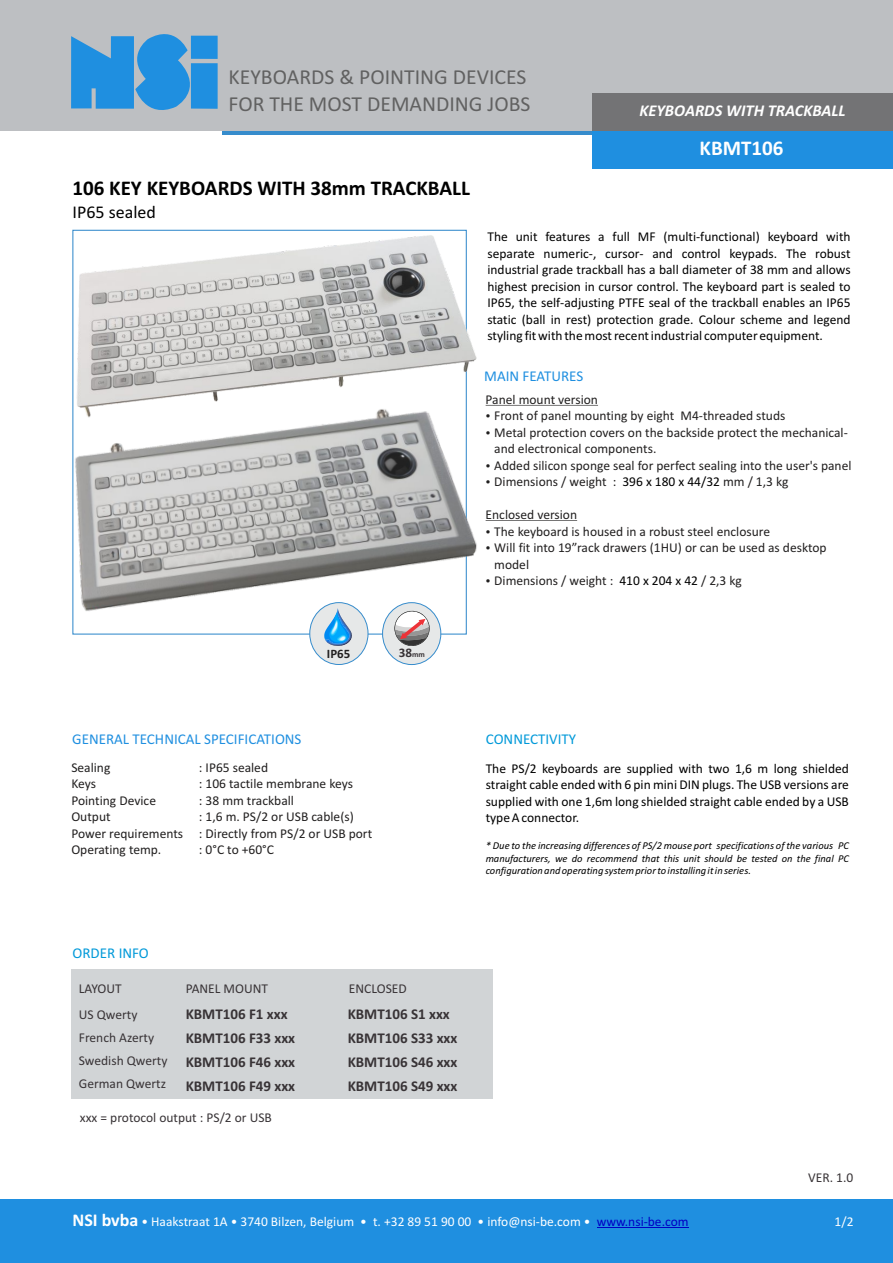
<style>
.page{position:relative;width:893px;height:1263px;background:#fff}
.page>*{position:absolute;margin:0;border:0;box-sizing:border-box;transform-origin:0 0}
.t1{font:21.45px/26.2px "Calibri";color:#616161}
.t2{font:700 21px "Calibri";color:#000}
.t3{font:700 21px "Calibri";color:#fff}
.t4{font:18px "Calibri";color:#000}
.t5{font:italic 700 16.5px "Calibri";color:#fff}
.t6{font:700 15px "Calibri";color:#383336}
.t7{font:15px "Calibri";color:#1f8fe0}
.t8{font:15px "Calibri";color:#0099d9}
.t9{font:13.5px/16.5px "Calibri";color:#000;text-align:justify}
.t10{font:13.5px/16.5px "Calibri";color:#211f1f}
.t11{font:13.5px/23.1px "Calibri";color:#383336}
.t12{font:13.5px "Calibri";color:#fff}
.t13{font:700 13.2px "Calibri";color:#383336}
.t14{font:700 12.9px "Calibri";color:#211f1f}
.t15{font:italic 10.5px/12.8px "Calibri";color:#000;text-align:justify}
.s1{font-size:7.95px}
.s2{color:#211f1f}
.s3{font-weight:700;font-size:18px}
.s4{color:#0000c4}
</style>
<div class="page">
<svg style="left:222px;top:130px;width:371px;height:4px"></svg>
<div style="left:71px;top:970px;width:422px;height:129px;background:#d1d4d6"></div>
<div style="left:0;top:0;width:893px;height:130px;background:#bdbfc2"></div>
<svg style="left:71px;top:34px;width:134px;height:76px"></svg>
<div style="left:191px;top:36px;width:27px;height:23px;background:#1f8fe0"></div>
<div style="left:191px;top:63px;width:27px;height:46px;background:#1f8fe0"></div>
<div style="left:593px;top:131px;width:300px;height:38px;background:#1f8fe0"></div>
<div style="left:0;top:1200px;width:893px;height:63px;background:#1f8fe0"></div>
<hr style="left:597px;top:1227px;width:92px;height:1px;background:#0000c4">
<div style="left:593px;top:93px;width:300px;height:38px;background:#737375"></div>
<hr style="left:486px;top:405px;width:112px;height:1px;background:#211f1f">
<hr style="left:486px;top:520px;width:91px;height:1px;background:#211f1f">
<div style="left:309px;top:602px;width:59px;height:63px;background:#e6e8e8;border:1px solid #368ccc;border-radius:50%"></div>
<svg style="left:324px;top:625px;width:28px;height:21px"></svg>
<img style="left:72px;top:397px;width:405px;height:228px">
<img style="left:73px;top:229px;width:404px;height:191px">
<div style="left:382px;top:602px;width:59px;height:63px;background:#e6e8e8;border:1px solid #368ccc;border-radius:50%"></div>
<svg style="left:394px;top:610px;width:37px;height:36px"></svg>
<h1 class="t1" style="left:229px;top:66px;width:303px">KEYBOARDS &amp; POINTING DEVICES<br>FOR THE MOST DEMANDING JOBS</h1>
<h2 class="t2" style="left:73px;top:179px;width:399px">106 KEY KEYBOARDS WITH 38mm TRACKBALL</h2>
<h3 class="t4" style="left:73px;top:204px;width:85px">IP65 sealed</h3>
<p class="t5" style="left:639px;top:103px;width:208px">KEYBOARDS WITH TRACKBALL</p>
<h2 class="t3" style="left:700px;top:140px;width:85px">KBMT106</h2>
<p class="t9" style="left:487px;top:229px;width:365px">The unit features a full MF (multi-functional) keyboard with separate numeric-, cursor- and control keypads. The robust industrial grade trackball has a ball diameter of 38 mm and allows highest precision in cursor control. The keyboard part is sealed to IP65, the self-adjusting PTFE seal of the trackball enables an IP65 static (ball in rest) protection grade. Colour scheme and legend styling fit with the most recent industrial computer equipment.</p>
<p class="t14" style="left:327px;top:649px;width:25px">IP65</p>
<p class="t13" style="left:399px;top:647px;width:28px">38<span class="s1">mm</span></p>
<p class="t7" style="left:484px;top:369px;width:101px">MAIN FEATURES</p>
<p class="t10" style="left:494px;top:392px;width:359px;text-indent:-9px">Panel mount version<br>Front of panel mounting by eight M4-threaded studs<br>Metal protection covers on the backside protect the mechanical&shy;and electronical components.<br>Added silicon sponge seal for perfect sealing into the user's panel Dimensions / weight :</p>
<p class="t9" style="left:622px;top:474px;width:168px">396 x 180 x 44/32 <span class="s2">mm / 1,3 kg</span></p>
<p class="t10" style="left:494px;top:507px;width:334px;text-indent:-9px">Enclosed version<br>The keyboard is housed in a robust steel enclosure<br>Will fit into 19”rack drawers (1HU) or can be used as desktop model<br>Dimensions / weight :</p>
<p class="t9" style="left:619px;top:573px;width:124px">410 x 204 x 42 <span class="s2">/ 2,3 kg</span></p>
<p class="t7" style="left:72px;top:733px;width:231px">GENERAL TECHNICAL SPECIFICATIONS</p>
<p class="t10" style="left:71px;top:760px;width:41px">Sealing</p>
<p class="t10" style="left:199px;top:760px;width:71px">: IP65 sealed</p>
<p class="t10" style="left:71px;top:776px;width:26px">Keys</p>
<p class="t10" style="left:199px;top:776px;width:155px">: 106 tactile membrane keys</p>
<p class="t10" style="left:71px;top:793px;width:86px">Pointing Device</p>
<p class="t10" style="left:199px;top:793px;width:97px">: 38 mm trackball</p>
<p class="t10" style="left:71px;top:809px;width:41px">Output</p>
<p class="t10" style="left:71px;top:809px;width:302px;text-indent:128px">: 1,6 m. PS/2 or USB cable(s)<br>Power requirements : Directly from PS/2 or USB port<br>Operating temp.</p>
<p class="t10" style="left:199px;top:842px;width:77px">: 0°C to +60°C</p>
<p class="t8" style="left:486px;top:733px;width:92px">CONNECTIVITY</p>
<p class="t9" style="left:486px;top:761px;width:365px">The PS/2 keyboards are supplied with two 1,6 m long shielded straight cable ended with 6 pin mini DIN plugs. The USB versions are supplied with one 1,6m long shielded straight cable ended by a USB type A connector.</p>
<p class="t15" style="left:486px;top:840px;width:365px">* Due to the increasing differences of PS/2 mouse port specifications of the various PC manufacturers, we do recommend that this unit should be tested on the final PC configuration and operating system prior to installing it in series.</p>
<p class="t8" style="left:73px;top:947px;width:78px">ORDER INFO</p>
<p class="t11" style="left:79px;top:977px;width:44px">LAYOUT</p>
<p class="t11" style="left:186px;top:977px;width:84px">PANEL MOUNT</p>
<p class="t11" style="left:349px;top:977px;width:59px">ENCLOSED</p>
<p class="t11" style="left:79px;top:1004px;width:90px">US Qwerty<br>French Azerty<br>Swedish Qwerty<br>German Qwertz</p>
<p class="t6" style="left:186px;top:1008px;width:103px">KBMT106 F1 xxx</p>
<p class="t6" style="left:348px;top:1008px;width:104px">KBMT106 S1 xxx</p>
<p class="t6" style="left:186px;top:1032px;width:111px">KBMT106 F33 xxx</p>
<p class="t6" style="left:348px;top:1032px;width:111px">KBMT106 S33 xxx</p>
<p class="t6" style="left:186px;top:1056px;width:111px">KBMT106 F46 xxx</p>
<p class="t6" style="left:348px;top:1056px;width:111px">KBMT106 S46 xxx</p>
<p class="t6" style="left:186px;top:1079px;width:111px">KBMT106 F49 xxx</p>
<p class="t6" style="left:348px;top:1079px;width:111px">KBMT106 S49 xxx</p>
<p class="t11" style="left:80px;top:1107px;width:193px">xxx = protocol output : PS/2 or USB</p>
<p class="t11" style="left:808px;top:1166px;width:47px">VER. 1.0</p>
<p class="t12" style="left:72px;top:1216px;width:618px"><span class="s3">NSI bvba</span> • Haakstraat 1A • 3740 Bilzen, Belgium • t. +32 89 51 90 00 • info@nsi-be.com • <span class="s4">www.nsi-be.com</span></p>
<p class="t12" style="left:835px;top:1216px;width:20px">1/2</p>
</div>
